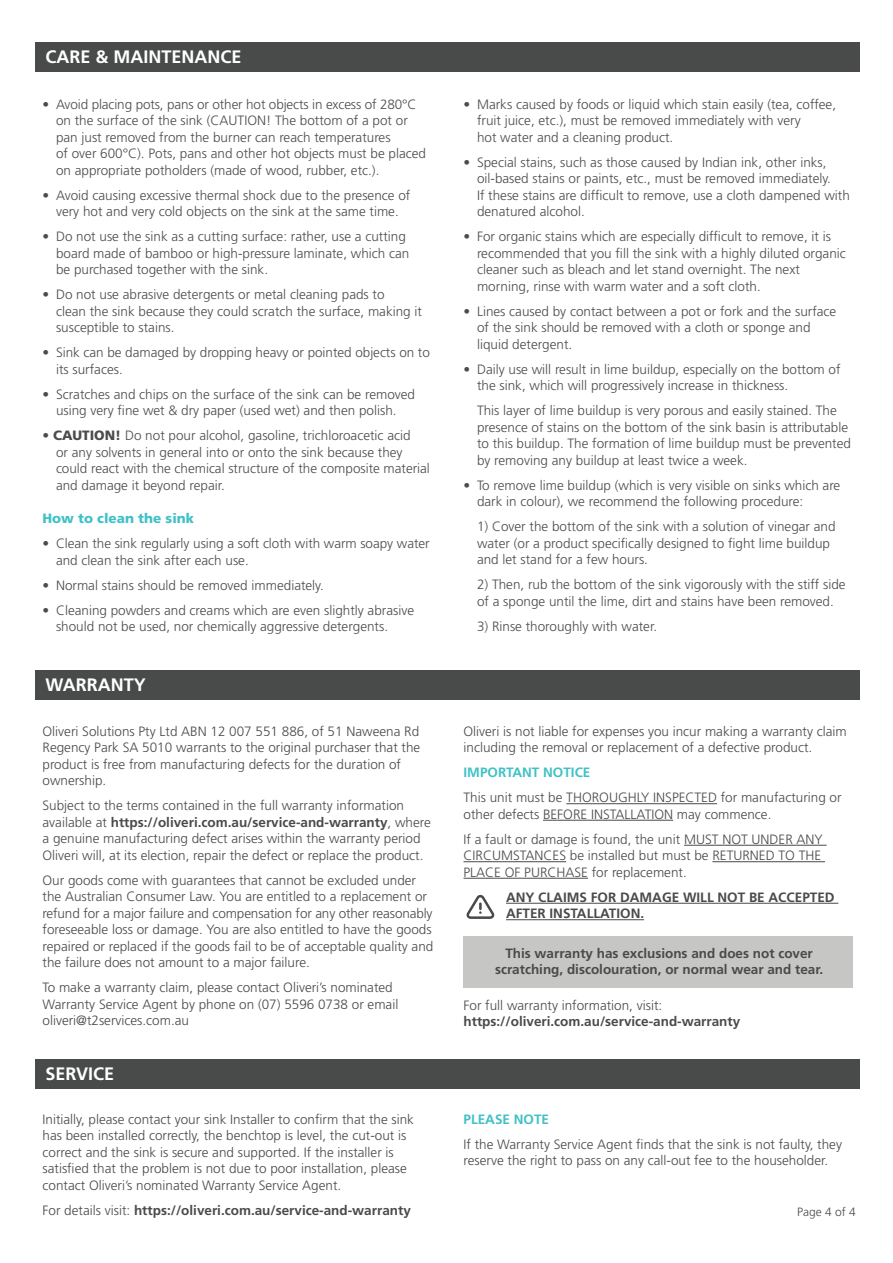
<style>
.page{position:relative;width:893px;height:1263px;background:#fff}
.page>*{position:absolute;margin:0;border:0;box-sizing:border-box;transform-origin:0 0}
.t1{font:700 18px "Frutiger LT Std";color:#fff}
.t2{font:300 13.5px/16.5px "Frutiger LT Std";color:#4b4c4d}
.t3{font:300 13.5px/16.5px "Frutiger LT Std";color:#494a4a}
.t4{font:700 13.5px/16.5px "Frutiger LT Std";color:#494a4a}
.t5{font:700 13.5px "Frutiger LT Std";color:#41c1c6}
.t6{font:900 13.5px "Frutiger LT Std";color:#41c1c6}
.t7{font:300 12px "Frutiger LT Std";color:#494a4a}
.s1{font-weight:900}
.s2{font-weight:700}
.s3{font-weight:300}
</style>
<div class="page">
<div style="left:463px;top:937px;width:390px;height:51px;background:#c6c6c5"></div>
<hr style="left:566px;top:803px;width:151px;height:1px;background:#494a4a">
<hr style="left:543px;top:820px;width:130px;height:1px;background:#494a4a">
<hr style="left:684px;top:845px;width:143px;height:1px;background:#494a4a">
<hr style="left:463px;top:861px;width:103px;height:1px;background:#494a4a">
<hr style="left:712px;top:861px;width:113px;height:1px;background:#494a4a">
<hr style="left:463px;top:878px;width:125px;height:1px;background:#494a4a">
<hr style="left:506px;top:903px;width:332px;height:1px;background:#494a4a">
<hr style="left:506px;top:919px;width:138px;height:1px;background:#494a4a">
<div style="left:35px;top:43px;width:825px;height:29px;background:#494a4a"></div>
<div style="left:35px;top:670px;width:825px;height:29px;background:#494a4a"></div>
<div style="left:35px;top:1060px;width:825px;height:29px;background:#494a4a"></div>
<svg style="left:466px;top:894px;width:28px;height:25px"></svg>
<h1 class="t1" style="left:46px;top:46px;width:198px">CARE &amp; MAINTENANCE</h1>
<p class="t2" style="left:56px;top:96px;width:372px;text-indent:-14px">• Avoid placing pots, pans or other hot objects in excess of 280°C on the surface of the sink (CAUTION! The bottom of a pot or pan just removed from the burner can reach temperatures<br>of over 600°C). Pots, pans and other hot objects must be placed on appropriate potholders (made of wood, rubber, etc.).</p>
<p class="t2" style="left:43px;top:187px;width:369px;text-align:center">• Avoid causing excessive thermal shock due to the presence of very hot and very cold objects on the sink at the same time.</p>
<p class="t2" style="left:56px;top:228px;width:355px;text-indent:-14px">• Do not use the sink as a cutting surface: rather, use a cutting board made of bamboo or high-pressure laminate, which can be purchased together with the sink.</p>
<p class="t2" style="left:56px;top:286px;width:368px;text-indent:-14px">• Do not use abrasive detergents or metal cleaning pads to<br>clean the sink because they could scratch the surface, making it susceptible to stains.</p>
<p class="t2" style="left:56px;top:344px;width:375px;text-indent:-14px">• Sink can be damaged by dropping heavy or pointed objects on to its surfaces.</p>
<p class="t2" style="left:43px;top:386px;width:374px;text-align:center">• Scratches and chips on the surface of the sink can be removed using very fine wet &amp; dry paper (used wet) and then polish.</p>
<p class="t2" style="left:56px;top:427px;width:375px;text-indent:-14px">• <span class="s1">CAUTION!</span> Do not pour alcohol, gasoline, trichloroacetic acid<br>or any solvents in general into or onto the sink because they could react with the chemical structure of the composite material and damage it beyond repair.</p>
<p class="t6" style="left:43px;top:510px;width:153px">How to clean the sink</p>
<p class="t2" style="left:56px;top:535px;width:375px;text-indent:-14px">• Clean the sink regularly using a soft cloth with warm soapy water and clean the sink after each use.</p>
<p class="t2" style="left:43px;top:577px;width:283px">• Normal stains should be removed immediately.</p>
<p class="t2" style="left:56px;top:602px;width:360px;text-indent:-14px">• Cleaning powders and creams which are even slightly abrasive should not be used, nor chemically aggressive detergents.</p>
<h1 class="t1" style="left:46px;top:674px;width:102px">WARRANTY</h1>
<p class="t3" style="left:43px;top:723px;width:379px">Oliveri Solutions Pty Ltd ABN 12 007 551 886, of 51 Naweena Rd Regency Park SA 5010 warrants to the original purchaser that the product is free from manufacturing defects for the duration of ownership.</p>
<p class="t3" style="left:43px;top:798px;width:390px">Subject to the terms contained in the full warranty information available at <span class="s2">https://oliveri.com.au/service-and-warranty</span>, where a genuine manufacturing defect arises within the warranty period Oliveri will, at its election, repair the defect or replace the product.</p>
<p class="t3" style="left:43px;top:872px;width:392px">Our goods come with guarantees that cannot be excluded under the Australian Consumer Law. You are entitled to a replacement or refund for a major failure and compensation for any other reasonably foreseeable loss or damage. You are also entitled to have the goods repaired or replaced if the goods fail to be of acceptable quality and the failure does not amount to a major failure.</p>
<p class="t3" style="left:43px;top:980px;width:357px">To make a warranty claim, please contact Oliveri’s nominated<br>Warranty Service Agent by phone on (07) 5596 0738 or email oliveri@t2services.com.au</p>
<h1 class="t1" style="left:46px;top:1063px;width:70px">SERVICE</h1>
<p class="t3" style="left:43px;top:1111px;width:373px">Initially, please contact your sink Installer to confirm that the sink has been installed correctly, the benchtop is level, the cut-out is correct and the sink is secure and supported. If the installer is satisfied that the problem is not due to poor installation, please contact Oliveri’s nominated Warranty Service Agent.</p>
<p class="t4" style="left:43px;top:1202px;width:370px"><span class="s3">For details visit:</span> https://oliveri.com.au/service-and-warranty</p>
<p class="t2" style="left:477px;top:96px;width:361px;text-indent:-14px">• Marks caused by foods or liquid which stain easily (tea, coffee, fruit juice, etc.), must be removed immediately with very<br>hot water and a cleaning product.</p>
<p class="t2" style="left:477px;top:154px;width:374px;text-indent:-14px">• Special stains, such as those caused by Indian ink, other inks, oil-based stains or paints, etc., must be removed immediately.<br>If these stains are difficult to remove, use a cloth dampened with denatured alcohol.</p>
<p class="t2" style="left:477px;top:228px;width:370px;text-indent:-14px">• For organic stains which are especially difficult to remove, it is recommended that you fill the sink with a highly diluted organic cleaner such as bleach and let stand overnight. The next morning, rinse with warm water and a soft cloth.</p>
<p class="t2" style="left:477px;top:303px;width:361px;text-indent:-14px">• Lines caused by contact between a pot or fork and the surface of the sink should be removed with a cloth or sponge and liquid detergent.</p>
<p class="t2" style="left:477px;top:361px;width:365px;text-indent:-14px">• Daily use will result in lime buildup, especially on the bottom of the sink, which will progressively increase in thickness.</p>
<p class="t2" style="left:477px;top:402px;width:375px">This layer of lime buildup is very porous and easily stained. The presence of stains on the bottom of the sink basin is attributable to this buildup. The formation of lime buildup must be prevented by removing any buildup at least twice a week.</p>
<p class="t2" style="left:477px;top:477px;width:365px;text-indent:-14px">• To remove lime buildup (which is very visible on sinks which are dark in colour), we recommend the following procedure:</p>
<p class="t2" style="left:477px;top:518px;width:360px">1) Cover the bottom of the sink with a solution of vinegar and water (or a product specifically designed to fight lime buildup and let stand for a few hours.</p>
<p class="t2" style="left:477px;top:576px;width:370px">2) Then, rub the bottom of the sink vigorously with the stiff side of a sponge until the lime, dirt and stains have been removed.</p>
<p class="t2" style="left:477px;top:618px;width:182px">3) Rinse thoroughly with water.</p>
<p class="t3" style="left:463px;top:723px;width:385px">Oliveri is not liable for expenses you incur making a warranty claim including the removal or replacement of a defective product.</p>
<p class="t5" style="left:463px;top:765px;width:128px">IMPORTANT NOTICE</p>
<p class="t3" style="left:463px;top:790px;width:380px">This unit must be THOROUGHLY INSPECTED for manufacturing or other defects BEFORE INSTALLATION may commence.</p>
<p class="t3" style="left:463px;top:831px;width:361px">If a fault or damage is found, the unit MUST NOT UNDER ANY<br>CIRCUMSTANCES be installed but must be RETURNED TO THE<br>PLACE OF PURCHASE for replacement.</p>
<p class="t4" style="left:506px;top:889px;width:330px">ANY CLAIMS FOR DAMAGE WILL NOT BE ACCEPTED<br>AFTER INSTALLATION.</p>
<p class="t4" style="left:495px;top:945px;width:330px;text-align:center">This warranty has exclusions and does not cover scratching, discolouration, or normal wear and tear.</p>
<p class="t3" style="left:463px;top:997px;width:200px">For full warranty information, visit:</p>
<p class="t4" style="left:463px;top:1013px;width:278px">https://oliveri.com.au/service-and-warranty</p>
<p class="t5" style="left:463px;top:1111px;width:87px">PLEASE NOTE</p>
<p class="t3" style="left:463px;top:1136px;width:380px">If the Warranty Service Agent finds that the sink is not faulty, they reserve the right to pass on any call-out fee to the householder.</p>
<p class="t7" style="left:797px;top:1205px;width:60px">Page 4 of 4</p>
</div>
